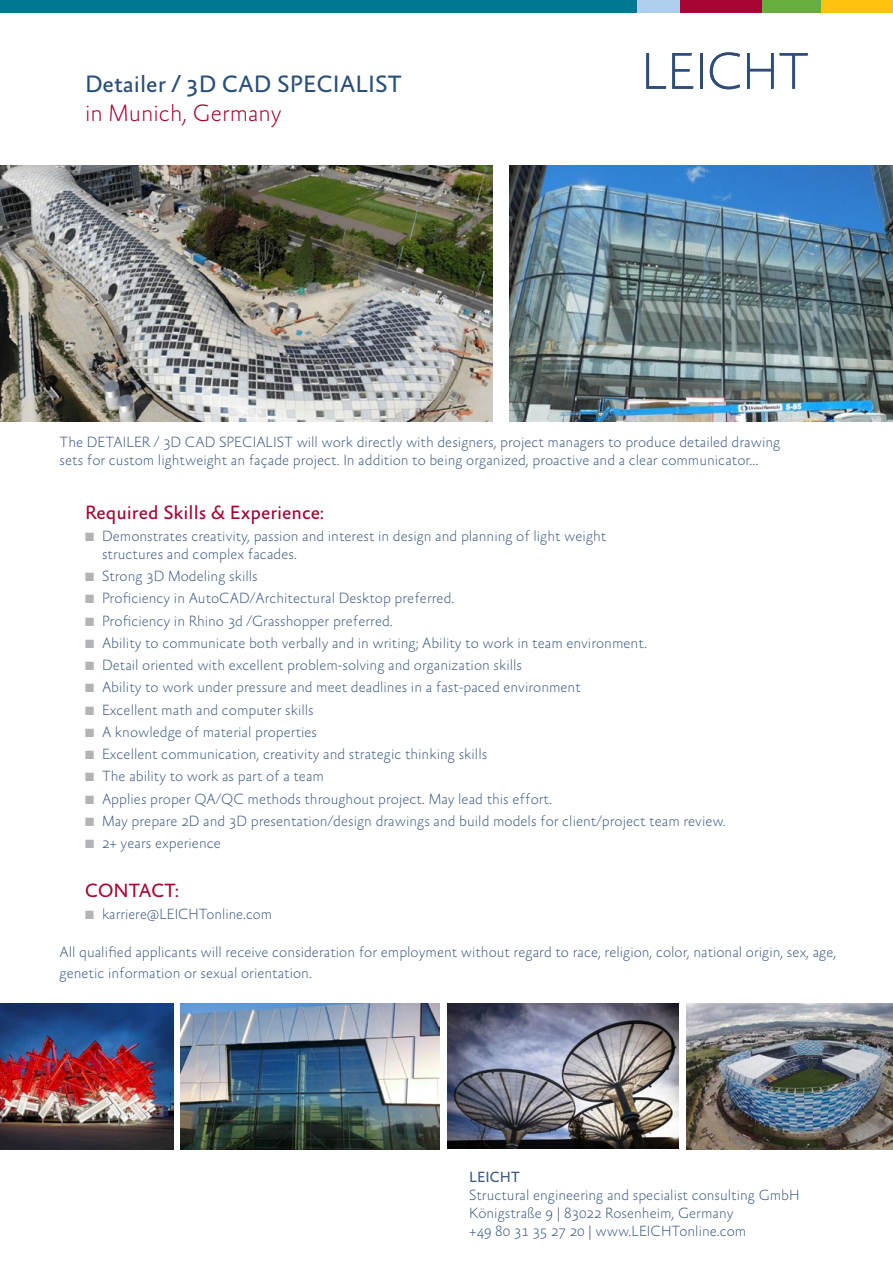
<style>
.page{position:relative;width:893px;height:1263px;background:#fff}
.page>*{position:absolute;margin:0;border:0;box-sizing:border-box;transform-origin:0 0}
.t1{font:24px "Absara Sans OT";color:#284e7a}
.t2{font:100 24px "Absara Sans OT";color:#a6002b}
.t3{font:19.5px "Absara Sans OT";color:#a70532}
.t4{font:100 15px/18px "Absara Sans OT";color:#3b5983}
.t5{font:15px "Absara Sans OT";color:#3b5983}
.s1{color:#b1b4b6}
</style>
<div class="page">
<svg style="left:646px;top:53px;width:20px;height:36px"></svg>
<svg style="left:672px;top:53px;width:21px;height:36px"></svg>
<hr style="left:700px;top:53px;width:3px;height:36px;background:#2e4d78">
<svg style="left:710px;top:52px;width:30px;height:37px"></svg>
<svg style="left:747px;top:53px;width:61px;height:36px"></svg>
<div style="left:820px;top:0;width:73px;height:13px;background:#ffc20e"></div>
<div style="left:762px;top:0;width:58px;height:13px;background:#67ae3e"></div>
<div style="left:680px;top:0;width:82px;height:13px;background:#a70532"></div>
<div style="left:636px;top:0;width:44px;height:13px;background:#adceec"></div>
<div style="left:0;top:0;width:636px;height:13px;background:#007894"></div>
<img style="left:686px;top:1003px;width:207px;height:146px">
<img style="left:447px;top:1003px;width:232px;height:145px">
<img style="left:0;top:1003px;width:173px;height:146px">
<img style="left:180px;top:1003px;width:260px;height:146px">
<img style="left:510px;top:166px;width:383px;height:256px">
<img style="left:0;top:166px;width:493px;height:256px">
<h1 class="t1" style="left:85px;top:71px;width:318px">Detailer / 3D CAD SPECIALIST</h1>
<h1 class="t2" style="left:85px;top:100px;width:198px">in Munich, Germany</h1>
<p class="t4" style="left:60px;top:434px;width:722px">The DETAILER / 3D CAD SPECIALIST will work directly with designers, project managers to produce detailed drawing sets for custom lightweight an façade project. In addition to being organized, proactive and a clear communicator…</p>
<h2 class="t3" style="left:85px;top:501px;width:240px">Required Skills &amp; Experience:</h2>
<p class="t4" style="left:102px;top:528px;width:506px;text-indent:-17px"><span class="s1">■</span> Demonstrates creativity, passion and interest in design and planning of light weight structures and complex facades.</p>
<p class="t4" style="left:85px;top:568px;width:174px"><span class="s1">■</span> Strong 3D Modeling skills</p>
<p class="t4" style="left:85px;top:590px;width:371px"><span class="s1">■</span> Proficiency in AutoCAD/Architectural Desktop preferred.</p>
<p class="t4" style="left:85px;top:612px;width:309px"><span class="s1">■</span> Proficiency in Rhino 3d /Grasshopper preferred.</p>
<p class="t4" style="left:85px;top:635px;width:563px"><span class="s1">■</span> Ability to communicate both verbally and in writing; Ability to work in team environment.</p>
<p class="t4" style="left:85px;top:657px;width:439px"><span class="s1">■</span> Detail oriented with excellent problem-solving and organization skills</p>
<p class="t4" style="left:85px;top:679px;width:497px"><span class="s1">■</span> Ability to work under pressure and meet deadlines in a fast-paced environment</p>
<p class="t4" style="left:85px;top:701px;width:230px"><span class="s1">■</span> Excellent math and computer skills</p>
<p class="t4" style="left:85px;top:724px;width:234px"><span class="s1">■</span> A knowledge of material properties</p>
<p class="t4" style="left:85px;top:746px;width:404px"><span class="s1">■</span> Excellent communication, creativity and strategic thinking skills</p>
<p class="t4" style="left:85px;top:768px;width:241px"><span class="s1">■</span> The ability to work as part of a team</p>
<p class="t4" style="left:85px;top:790px;width:469px"><span class="s1">■</span> Applies proper QA/QC methods throughout project. May lead this effort.</p>
<p class="t4" style="left:85px;top:813px;width:642px"><span class="s1">■</span> May prepare 2D and 3D presentation/design drawings and build models for client/project team review.</p>
<p class="t4" style="left:85px;top:835px;width:137px"><span class="s1">■</span> 2+ years experience</p>
<h2 class="t3" style="left:85px;top:880px;width:95px">CONTACT:</h2>
<p class="t4" style="left:85px;top:906px;width:189px"><span class="s1">■</span> karriere@LEICHTonline.com</p>
<p class="t4" style="left:60px;top:942px;width:778px;line-height:21px">All qualified applicants will receive consideration for employment without regard to race, religion, color, national origin, sex, age, genetic information or sexual orientation.</p>
<p class="t5" style="left:469px;top:1168px;width:52px">LEICHT</p>
<p class="t4" style="left:469px;top:1186px;width:332px">Structural engineering and specialist consulting GmbH<br>Königstraße 9 | 83022 Rosenheim, Germany<br>+49 80 31 35 27 20 | www.LEICHTonline.com</p>
</div>
